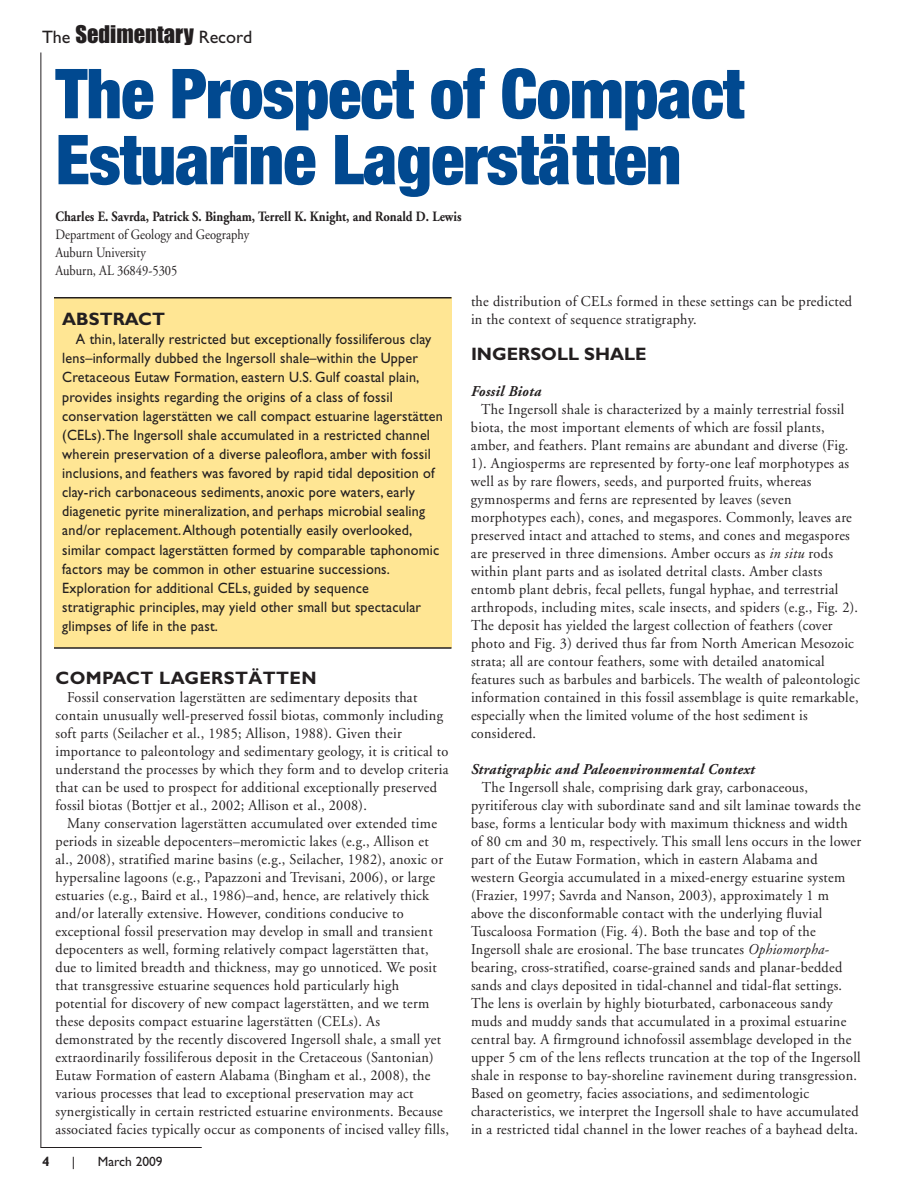
<style>
.page{position:relative;width:918px;height:1188px;background:#fff}
.page>*{position:absolute;margin:0;border:0;box-sizing:border-box;transform-origin:0 0}
.t1{font:900 condensed 69px/66px "Helvetica Neue";letter-spacing:-.015em;color:#014990}
.t2{font:22.5px "Impact";color:#231f20}
.t3{font:700 18px "Gill Sans";color:#231f20}
.t4{font:700 18px "Gill Sans";letter-spacing:.02em;color:#231f20}
.t5{font:15px/18px "Adobe Garamond";letter-spacing:.02em;color:#231f20;scale:.95 1}
.t6{font:15px/19.2px "Gill Sans";letter-spacing:.015em;color:#231f20;scale:.94 1}
.t7{font:italic 700 15px "Adobe Garamond";letter-spacing:.02em;color:#231f20;scale:.95 1}
.t8{font:14.25px/18px "Adobe Garamond";color:#231f20;scale:.88 1}
.t9{font:700 14.25px "Adobe Garamond";color:#231f20;scale:.88 1}
.t10{font:13.5px "Gill Sans";color:#231f20}
.t11{font:700 13.5px "Gill Sans";color:#231f20}
.s1{font-family:"Gill Sans";font-size:18px}
.s2{font-style:italic}
</style>
<div class="page">
<hr style="left:40px;top:1147px;width:162px;height:1px;background:#231f20">
<hr style="left:40px;top:52px;width:1px;height:1096px;background:#231f20">
<div style="left:54px;top:298px;width:398px;height:350px;background:#ffe694"></div>
<hr style="left:54px;top:297px;width:397px;height:1px;background:#231f20">
<hr style="left:54px;top:647px;width:398px;height:2px;background:#231f20">
<h2 class="t2" style="left:42px;top:22px;width:212px"><span class="s1">The</span> Sedimentary <span class="s1">Record</span></h2>
<h1 class="t1" style="left:56px;top:67px;width:691px">The Prospect of Compact<br>Estuarine Lagerstätten</h1>
<p class="t9" style="left:56px;top:211px;width:463px">Charles E. Savrda, Patrick S. Bingham, Terrell K. Knight, and Ronald D. Lewis</p>
<p class="t8" style="left:56px;top:227px;width:222px">Department of Geology and Geography<br>Auburn University<br>Auburn, AL 36849-5305</p>
<p class="t3" style="left:62px;top:312px;width:104px">ABSTRACT</p>
<p class="t6" style="left:62px;top:331px;width:406px;text-indent:14px">A thin, laterally restricted but exceptionally fossiliferous clay lens–informally dubbed the Ingersoll shale–within the Upper Cretaceous Eutaw Formation, eastern U.S. Gulf coastal plain, provides insights regarding the origins of a class of fossil conservation lagerstätten we call compact estuarine lagerstätten (CELs).The Ingersoll shale accumulated in a restricted channel wherein preservation of a diverse paleoflora, amber with fossil inclusions, and feathers was favored by rapid tidal deposition of clay-rich carbonaceous sediments, anoxic pore waters, early diagenetic pyrite mineralization, and perhaps microbial sealing and/or replacement.Although potentially easily overlooked, similar compact lagerstätten formed by comparable taphonomic factors may be common in other estuarine successions.<br>Exploration for additional CELs, guided by sequence stratigraphic principles, may yield other small but spectacular glimpses of life in the past.</p>
<p class="t4" style="left:56px;top:671px;width:263px">COMPACT LAGERSTÄTTEN</p>
<p class="t5" style="left:55px;top:690px;width:415px;text-indent:12px">Fossil conservation lagerstätten are sedimentary deposits that contain unusually well-preserved fossil biotas, commonly including soft parts (Seilacher et al., 1985; Allison, 1988). Given their importance to paleontology and sedimentary geology, it is critical to understand the processes by which they form and to develop criteria that can be used to prospect for additional exceptionally preserved fossil biotas (Bottjer et al., 2002; Allison et al., 2008).</p>
<p class="t5" style="left:56px;top:816px;width:416px;text-indent:12px">Many conservation lagerstätten accumulated over extended time periods in sizeable depocenters–meromictic lakes (e.g., Allison et al., 2008), stratified marine basins (e.g., Seilacher, 1982), anoxic or hypersaline lagoons (e.g., Papazzoni and Trevisani, 2006), or large estuaries (e.g., Baird et al., 1986)–and, hence, are relatively thick and/or laterally extensive. However, conditions conducive to exceptional fossil preservation may develop in small and transient depocenters as well, forming relatively compact lagerstätten that, due to limited breadth and thickness, may go unnoticed. We posit that transgressive estuarine sequences hold particularly high potential for discovery of new compact lagerstätten, and we term these deposits compact estuarine lagerstätten (CELs). As demonstrated by the recently discovered Ingersoll shale, a small yet extraordinarily fossiliferous deposit in the Cretaceous (Santonian)<br>Eutaw Formation of eastern Alabama (Bingham et al., 2008), the various processes that lead to exceptional preservation may act synergistically in certain restricted estuarine environments. Because associated facies typically occur as components of incised valley fills,</p>
<p class="t11" style="left:42px;top:1157px;width:9px">4</p>
<p class="t10" style="left:72px;top:1157px;width:5px">|</p>
<p class="t10" style="left:98px;top:1157px;width:66px">March 2009</p>
<p class="t5" style="left:471px;top:294px;width:403px">the distribution of CELs formed in these settings can be predicted in the context of sequence stratigraphy.</p>
<p class="t3" style="left:471px;top:347px;width:177px">INGERSOLL SHALE</p>
<p class="t7" style="left:471px;top:385px;width:76px">Fossil Biota</p>
<p class="t5" style="left:471px;top:402px;width:411px;text-indent:10px">The Ingersoll shale is characterized by a mainly terrestrial fossil biota, the most important elements of which are fossil plants, amber, and feathers. Plant remains are abundant and diverse (Fig.<br>1). Angiosperms are represented by forty-one leaf morphotypes as well as by rare flowers, seeds, and purported fruits, whereas gymnosperms and ferns are represented by leaves (seven morphotypes each), cones, and megaspores. Commonly, leaves are preserved intact and attached to stems, and cones and megaspores are preserved in three dimensions. Amber occurs as <span class="s2">in situ</span> rods within plant parts and as isolated detrital clasts. Amber clasts entomb plant debris, fecal pellets, fungal hyphae, and terrestrial arthropods, including mites, scale insects, and spiders (e.g., Fig. 2).<br>The deposit has yielded the largest collection of feathers (cover photo and Fig. 3) derived thus far from North American Mesozoic strata; all are contour feathers, some with detailed anatomical features such as barbules and barbicels. The wealth of paleontologic information contained in this fossil assemblage is quite remarkable, especially when the limited volume of the host sediment is considered.</p>
<p class="t7" style="left:471px;top:763px;width:300px">Stratigraphic and Paleoenvironmental Context</p>
<p class="t5" style="left:471px;top:780px;width:412px;text-indent:11px">The Ingersoll shale, comprising dark gray, carbonaceous, pyritiferous clay with subordinate sand and silt laminae towards the base, forms a lenticular body with maximum thickness and width of 80 cm and 30 m, respectively. This small lens occurs in the lower part of the Eutaw Formation, which in eastern Alabama and western Georgia accumulated in a mixed-energy estuarine system (Frazier, 1997; Savrda and Nanson, 2003), approximately 1 m above the disconformable contact with the underlying fluvial Tuscaloosa Formation (Fig. 4). Both the base and top of the Ingersoll shale are erosional. The base truncates <span class="s2">Ophiomorpha&shy;</span>bearing, cross-stratified, coarse-grained sands and planar-bedded sands and clays deposited in tidal-channel and tidal-flat settings.<br>The lens is overlain by highly bioturbated, carbonaceous sandy muds and muddy sands that accumulated in a proximal estuarine central bay. A firmground ichnofossil assemblage developed in the upper 5 cm of the lens reflects truncation at the top of the Ingersoll shale in response to bay-shoreline ravinement during transgression.<br>Based on geometry, facies associations, and sedimentologic characteristics, we interpret the Ingersoll shale to have accumulated in a restricted tidal channel in the lower reaches of a bayhead delta.</p>
</div>
